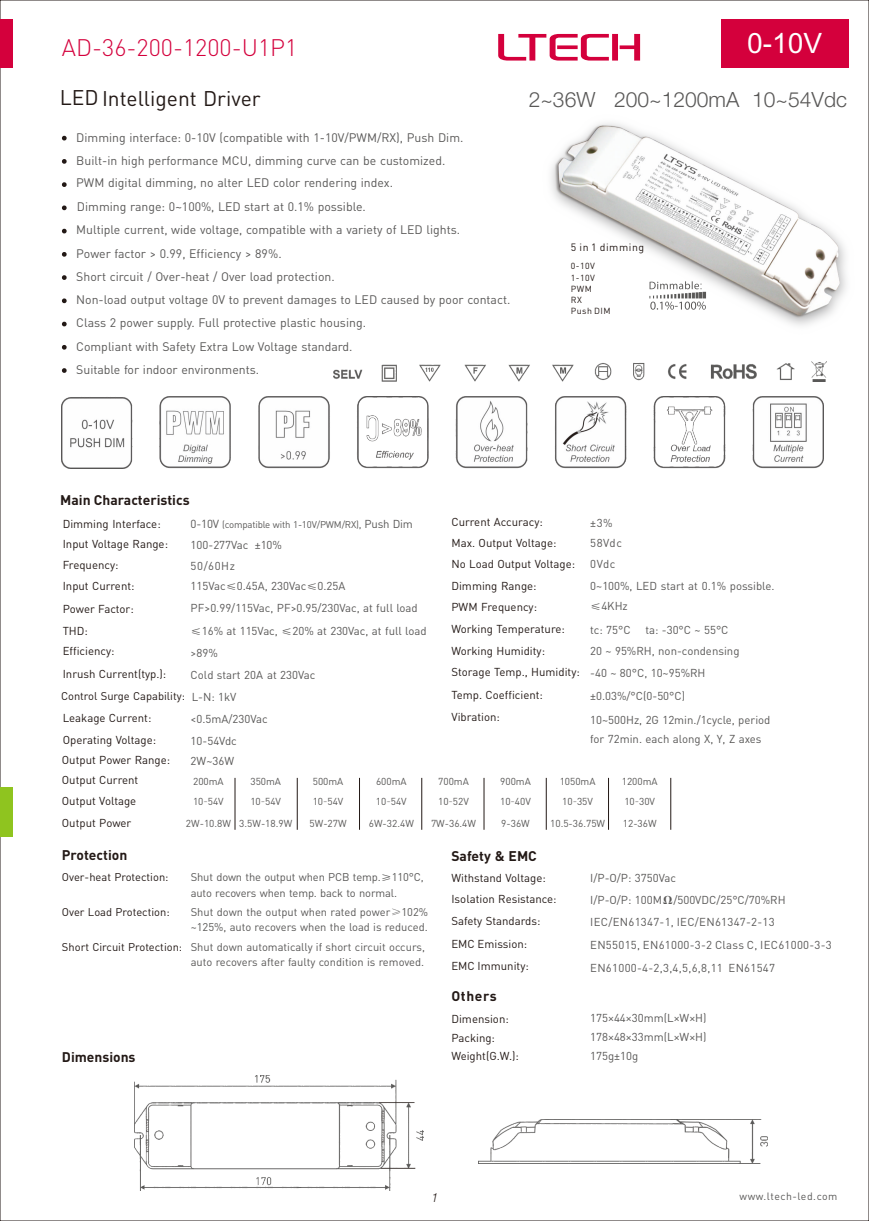
<style>
.page{position:relative;width:869px;height:1221px;background:#fff}
.page>*{position:absolute;margin:0;border:0;box-sizing:border-box;transform-origin:0 0}
.t1{font:28px "Arial Unicode MS";color:#fff}
.t2{font:300 23.62px "DIN";color:#d4003c}
.t3{font:300 21px "Helvetica Neue LT Com";color:#595857}
.t4{font:21px "DIN Pro";color:#231916}
.t5{font:700 13.83px "DIN Pro";color:#231916}
.t6{font:italic 300 condensed 12.42px "Helvetica Neue LT";color:#231916}
.t7{font:12.25px/23.3px "DIN Pro";color:#595857}
.t8{font:11.38px/22.1px "DIN Pro";color:#231916}
.t9{font:11.38px/21.9px "DIN Pro";color:#595857}
.t10{font:11.38px/22.8px "DIN Pro";letter-spacing:.025em;color:#595857}
.t11{font:11.2px/14.2px "DIN Pro";color:#595857}
.t12{font:11.2px "DIN Pro";color:#231916}
.t13{font:10.5px "DIN Pro";letter-spacing:.05em;color:#595857}
.t14{font:10.5px "DIN Pro";letter-spacing:.05em;color:#231916}
.t15{font:9.97px "DIN Pro";color:#595857}
.t16{font:9.62px "DIN Pro";letter-spacing:-.015em;color:#595857}
.t17{font:8.75px/11.2px "DIN Pro";letter-spacing:.05em;color:#231916}
.s1{font-size:11.55px}
.s2{font-size:10.5px}
.s3{font-size:11.38px}
.s4{font-family:"FZDBSJW GB1 0";font-size:11.2px}
.s5{font-size:11.38px;color:#595857}
.s6{font-family:"Microsoft Ya Hei";font-weight:300}
.s7{font-family:"FZDBSJW GB1 0"}
.s8{font-family:"Adobe Fangsong Std"}
</style>
<div class="page">
<img style="left:62px;top:396px;width:761px;height:72px">
<hr style="left:234px;top:777px;width:1px;height:52px;background:#231916">
<hr style="left:297px;top:777px;width:1px;height:52px;background:#231916">
<hr style="left:359px;top:777px;width:1px;height:52px;background:#231916">
<hr style="left:421px;top:777px;width:1px;height:52px;background:#231916">
<hr style="left:483px;top:777px;width:1px;height:52px;background:#231916">
<hr style="left:545px;top:777px;width:1px;height:52px;background:#231916">
<hr style="left:608px;top:777px;width:1px;height:52px;background:#231916">
<hr style="left:670px;top:777px;width:1px;height:52px;background:#231916">
<div style="left:1px;top:19px;width:12px;height:49px;background:#d4003c"></div>
<div style="left:1px;top:786px;width:12px;height:50px;background:#8fc41f"></div>
<div style="left:720px;top:19px;width:128px;height:49px;background:#d4003c"></div>
<img style="left:134px;top:1075px;width:289px;height:115px">
<img style="left:478px;top:1119px;width:288px;height:44px">
<img style="left:334px;top:361px;width:492px;height:21px">
<img style="left:551px;top:123px;width:295px;height:203px">
<svg style="left:62px;top:136px;width:5px;height:4px"></svg>
<svg style="left:62px;top:322px;width:5px;height:4px"></svg>
<svg style="left:62px;top:345px;width:5px;height:4px"></svg>
<svg style="left:62px;top:368px;width:5px;height:5px"></svg>
<svg style="left:62px;top:298px;width:5px;height:5px"></svg>
<svg style="left:62px;top:275px;width:5px;height:5px"></svg>
<svg style="left:62px;top:252px;width:5px;height:5px"></svg>
<svg style="left:62px;top:229px;width:5px;height:4px"></svg>
<svg style="left:62px;top:205px;width:5px;height:5px"></svg>
<svg style="left:62px;top:159px;width:5px;height:5px"></svg>
<svg style="left:62px;top:182px;width:5px;height:5px"></svg>
<svg style="left:498px;top:34px;width:141px;height:27px"></svg>
<svg style="left:649px;top:281px;width:56px;height:29px"></svg>
<h2 class="t2" style="left:62px;top:39px;width:237px">AD-36-200-1200-U1P1</h2>
<h3 class="t4" style="left:60px;top:90px;width:202px">LED Intelligent Driver</h3>
<p class="t7" style="left:76px;top:127px;width:435px">Dimming interface: 0-10V (compatible with 1-10V/PWM/RX), Push Dim.<br>Built-in high performance MCU, dimming curve can be customized.<br>PWM digital dimming, no alter LED color rendering index.<br>Dimming range: 0~100%, LED start at 0.1% possible.<br>Multiple current, wide voltage, compatible with a variety of LED lights.<br>Power factor &gt; 0.99, Efficiency &gt; 89%.<br>Short circuit / Over-heat / Over load protection.<br>Non-load output voltage 0V to prevent damages to LED caused by poor contact.<br>Class 2 power supply. Full protective plastic housing.<br>Compliant with Safety Extra Low Voltage standard.<br>Suitable for indoor environments.</p>
<h1 class="t1" style="left:747px;top:33px;width:76px">0-10V</h1>
<h3 class="t3" style="left:528px;top:92px;width:320px">2~36W 200~1200mA 10~54Vdc</h3>
<p class="t14" style="left:570px;top:243px;width:75px">5 in 1 dimming</p>
<p class="t17" style="left:570px;top:261px;width:41px">0-10V<br>1-10V<br>PWM<br>RX<br>Push DIM</p>
<p class="t5" style="left:60px;top:494px;width:131px">Main Characteristics</p>
<p class="t8" style="left:63px;top:514px;width:99px">Dimming Interface:</p>
<p class="t16" style="left:190px;top:521px;width:223px"><span class="s1">0-10V</span> (compatible with 1-10V/PWM/RX)<span class="s2">,</span> <span class="s3">Push Dim</span></p>
<p class="t8" style="left:451px;top:512px;width:93px">Current Accuracy:</p>
<p class="t9" style="left:590px;top:513px;width:24px">±3%</p>
<p class="t8" style="left:63px;top:534px;width:107px;line-height:21px">Input Voltage Range:<br>Frequency:</p>
<p class="t9" style="left:190px;top:535px;width:93px;line-height:21px">100-277Vac ±10%<br>50/60Hz</p>
<p class="t8" style="left:451px;top:533px;width:106px">Max. Output Voltage:</p>
<p class="t8" style="left:451px;top:554px;width:125px">No Load Output Voltage:</p>
<p class="t9" style="left:590px;top:532px;width:33px">58Vdc</p>
<p class="t9" style="left:590px;top:553px;width:27px">0Vdc</p>
<p class="t8" style="left:451px;top:576px;width:87px;line-height:21.3px">Dimming Range:<br>PWM Frequency:</p>
<p class="t9" style="left:590px;top:576px;width:186px">0~100%, LED start at 0.1% possible.</p>
<p class="t8" style="left:63px;top:575px;width:73px">Input Current:</p>
<p class="t9" style="left:190px;top:576px;width:156px">115Vac<span class="s4">≤</span>0.45A, 230Vac<span class="s4">≤</span>0.25A</p>
<p class="t8" style="left:63px;top:598px;width:73px">Power Factor:</p>
<p class="t9" style="left:590px;top:595px;width:39px"><span class="s4">≤</span>4KHz</p>
<p class="t9" style="left:190px;top:598px;width:228px">PF&gt;0.99/115Vac, PF&gt;0.95/230Vac, at full load</p>
<p class="t8" style="left:63px;top:621px;width:27px">THD:</p>
<p class="t9" style="left:190px;top:621px;width:237px"><span class="s4">≤</span>16% at 115Vac, <span class="s4">≤</span>20% at 230Vac, at full load</p>
<p class="t8" style="left:63px;top:641px;width:105px;line-height:22.6px">Efficiency:<br>Inrush Current(typ.):</p>
<p class="t8" style="left:63px;top:707px;width:90px">Leakage Current:</p>
<p class="t9" style="left:190px;top:642px;width:29px">&gt;89%</p>
<p class="t9" style="left:190px;top:664px;width:126px">Cold start 20A at 230Vac</p>
<p class="t12" style="left:61px;top:691px;width:177px">Control Surge Capability: <span class="s5">L-N: 1kV</span></p>
<p class="t9" style="left:190px;top:708px;width:78px">&lt;0.5mA/230Vac</p>
<p class="t8" style="left:63px;top:729px;width:95px">Operating Voltage:</p>
<p class="t9" style="left:190px;top:731px;width:48px">10-54Vdc</p>
<p class="t8" style="left:62px;top:749px;width:110px">Output Power Range:</p>
<p class="t9" style="left:190px;top:751px;width:45px">2W~36W</p>
<p class="t8" style="left:451px;top:618px;width:130px">Working Temperature:<br>Working Humidity:<br>Storage Temp., Humidity:<br>Temp. Coefficient:<br>Vibration:</p>
<p class="t9" style="left:590px;top:620px;width:42px">tc: 75°C</p>
<p class="t9" style="left:590px;top:620px;width:151px;text-indent:55px">ta: -30°C ~ 55°C<br>20 ~ 95%RH, non-condensing -40 ~ 80°C, 10~95%RH ±0.03%/°C(0-50°C)</p>
<p class="t9" style="left:590px;top:711px;width:182px;line-height:19.1px">10~500Hz, 2G 12min./1cycle, period for 72min. each along X, Y, Z axes</p>
<p class="t8" style="left:62px;top:770px;width:78px">Output Current</p>
<p class="t8" style="left:62px;top:790px;width:76px">Output Voltage</p>
<p class="t8" style="left:62px;top:812px;width:71px">Output Power</p>
<p class="t15" style="left:193px;top:777px;width:32px">200mA</p>
<p class="t15" style="left:250px;top:777px;width:32px">350mA</p>
<p class="t15" style="left:312px;top:777px;width:32px">500mA</p>
<p class="t15" style="left:376px;top:777px;width:32px">600mA</p>
<p class="t15" style="left:438px;top:777px;width:32px">700mA</p>
<p class="t15" style="left:500px;top:777px;width:32px">900mA</p>
<p class="t15" style="left:559px;top:777px;width:37px">1050mA</p>
<p class="t15" style="left:621px;top:777px;width:37px">1200mA</p>
<p class="t15" style="left:193px;top:797px;width:32px">10<span class="s6">-</span>54V</p>
<p class="t15" style="left:250px;top:797px;width:32px">10<span class="s6">-</span>54V</p>
<p class="t15" style="left:312px;top:797px;width:32px">10<span class="s6">-</span>54V</p>
<p class="t15" style="left:376px;top:797px;width:32px">10<span class="s6">-</span>54V</p>
<p class="t15" style="left:438px;top:797px;width:32px">10<span class="s6">-</span>52V</p>
<p class="t15" style="left:500px;top:797px;width:32px">10<span class="s6">-</span>40V</p>
<p class="t15" style="left:562px;top:797px;width:32px">10<span class="s6">-</span>35V</p>
<p class="t15" style="left:624px;top:797px;width:32px">10<span class="s6">-</span>30V</p>
<p class="t15" style="left:186px;top:819px;width:108px">2W-10.8W 3.5W-18.9W</p>
<p class="t15" style="left:309px;top:819px;width:39px">5W-27W</p>
<p class="t15" style="left:368px;top:819px;width:47px">6W-32.4W</p>
<p class="t15" style="left:431px;top:819px;width:47px">7W-36.4W</p>
<p class="t15" style="left:501px;top:819px;width:30px">9-36W</p>
<p class="t15" style="left:550px;top:819px;width:56px">10.5-36.75W</p>
<p class="t15" style="left:622px;top:819px;width:35px">12-36W</p>
<p class="t5" style="left:62px;top:849px;width:67px">Protection</p>
<p class="t12" style="left:62px;top:872px;width:108px">Over-heat Protection:</p>
<p class="t12" style="left:62px;top:907px;width:109px">Over Load Protection:</p>
<p class="t12" style="left:62px;top:942px;width:122px">Short Circuit Protection:</p>
<p class="t11" style="left:191px;top:870px;width:234px;line-height:15.6px">Shut down the output when PCB temp.<span class="s7">≥</span>110°C, auto recovers when temp. back to normal.</p>
<p class="t11" style="left:191px;top:905px;width:239px">Shut down the output when rated power<span class="s8">≥</span>102% ~125%, auto recovers when the load is reduced.</p>
<p class="t11" style="left:191px;top:941px;width:236px">Shut down automatically if short circuit occurs, auto recovers after faulty condition is removed.</p>
<p class="t5" style="left:62px;top:1051px;width:75px">Dimensions</p>
<p class="t5" style="left:451px;top:850px;width:87px">Safety &amp; EMC</p>
<p class="t8" style="left:451px;top:868px;width:107px">Withstand Voltage:<br>Isolation Resistance:<br>Safety Standards:<br>EMC Emission:<br>EMC Immunity:</p>
<p class="t9" style="left:590px;top:868px;width:197px;line-height:21.3px">I/P-O/P: 3750Vac<br>I/P-O/P: 100M<span class="s7">Ω</span>/500VDC/25°C/70%RH</p>
<p class="t10" style="left:590px;top:911px;width:243px">IEC/EN61347-1, IEC/EN61347-2-13<br>EN55015, EN61000-3-2 Class C, IEC61000-3-3<br>EN61000-4-2,3,4,5,6,8,11 EN61547</p>
<p class="t5" style="left:451px;top:989px;width:47px">Others</p>
<p class="t8" style="left:451px;top:1010px;width:69px;line-height:18.9px">Dimension:<br>Packing:<br>Weight(G.W.):</p>
<p class="t9" style="left:590px;top:1009px;width:118px;line-height:18.9px;text-align:justify">175×44×30mm(L×W×H)<br>178×48×33mm(L×W×H)<br>175g±10g</p>
<p class="t6" style="left:431px;top:1190px;width:7px">1</p>
<p class="t13" style="left:739px;top:1191px;width:99px">www.ltech-led.com</p>
</div>
